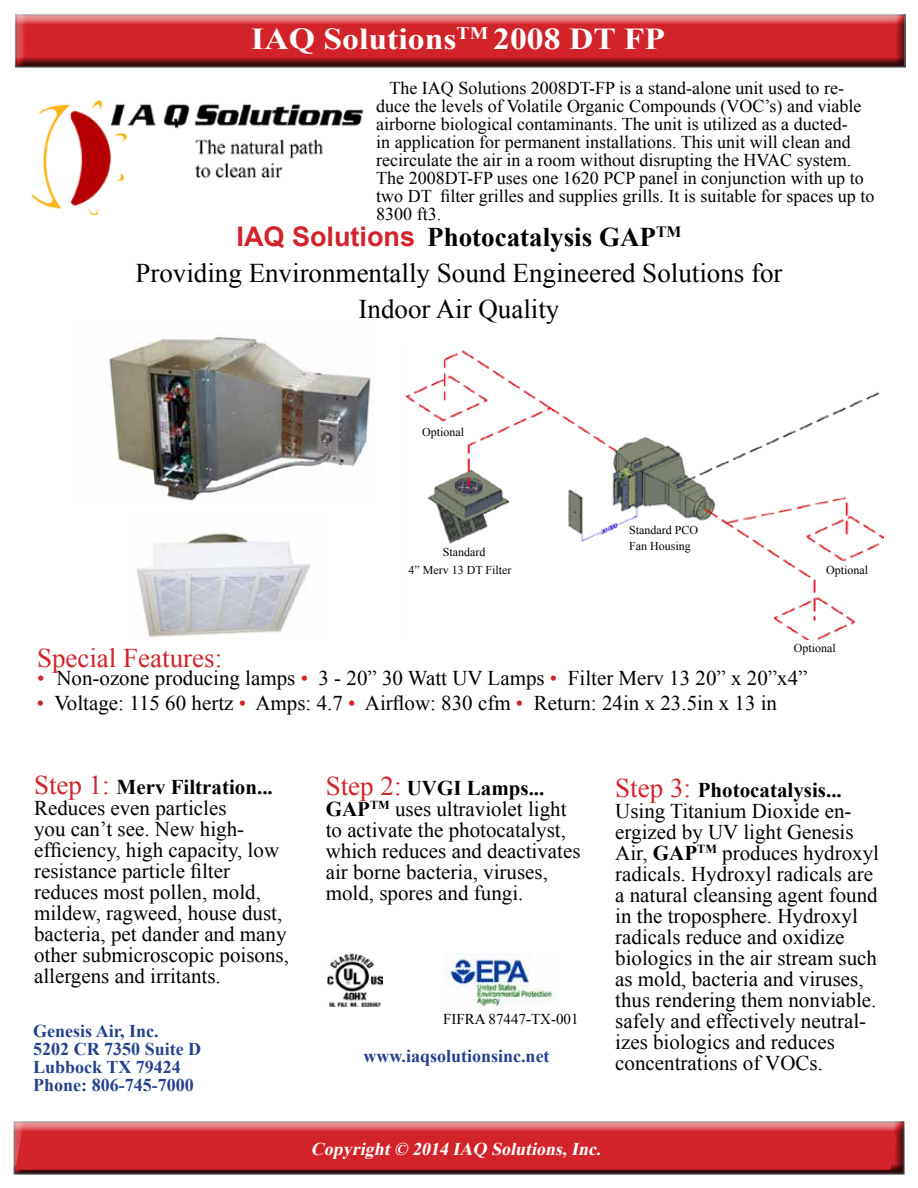
<style>
.page{position:relative;width:918px;height:1188px;background:#fff}
.page>*{position:absolute;margin:0;border:0;box-sizing:border-box;transform-origin:0 0}
.t1{font:700 30.3px "Times New Roman";color:#fff;scale:1.11 1}
.t2{font:27px/36px "Times New Roman";color:#000;text-align:center}
.t3{font:27px "Times New Roman";color:#d2232a}
.t4{font:21px/21px "Times New Roman";color:#000}
.t5{font:18px/18px "Times New Roman";color:#000}
.t6{font:700 18px/18px "Times New Roman";color:#25408f}
.t7{font:italic 700 18px "Times New Roman";color:#fff}
.t8{font:15px "Times New Roman";color:#000}
.t9{font:12px/18px "Times New Roman";color:#000}
.s1{font-family:"Arial";font-weight:700;color:#d2232a}
.s2{font-weight:700}
.s3{color:#d2232a}
.s4{font-size:27px;color:#d2232a}
</style>
<div class="page">
<div style="left:9px;top:14px;width:898px;height:55px;background:#000;opacity:.75"></div>
<img style="left:136px;top:533px;width:175px;height:105px">
<img style="left:327px;top:953px;width:55px;height:54px">
<img style="left:443px;top:953px;width:113px;height:58px">
<img style="left:405px;top:350px;width:478px;height:290px">
<img style="left:108px;top:337px;width:263px;height:164px">
<img style="left:31px;top:100px;width:333px;height:114px">
<div style="left:7px;top:1121px;width:899px;height:55px;background:#000;opacity:.75"></div>
<div style="left:15px;top:1137px;width:882px;height:33px;background:#d2232a"></div>
<h1 class="t1" style="left:251px;top:18px;width:374px">IAQ Solutions<sup>TM</sup> 2008 DT FP</h1>
<p class="t5" style="left:376px;top:79px;width:500px;text-indent:13px">The IAQ Solutions 2008DT-FP is a stand-alone unit used to re&shy;duce the levels of Volatile Organic Compounds (VOC’s) and viable airborne biological contaminants. The unit is utilized as a ducted-<br>in application for permanent installations. This unit will clean and recirculate the air in a room without disrupting the HVAC system.<br>The 2008DT-FP uses one 1620 PCP panel in conjunction with up to two DT filter grilles and supplies grills. It is suitable for spaces up to 8300 ft3.</p>
<p class="t2" style="left:135px;top:219px;width:649px"><span class="s1">IAQ Solutions</span> <span class="s2">Photocatalysis GAP</span><sup>TM<br></sup>Providing Environmentally Sound Engineered Solutions for<br>Indoor Air Quality</p>
<p class="t9" style="left:422px;top:423px;width:43px">Optional</p>
<p class="t9" style="left:408px;top:542px;width:105px;text-indent:34px">Standard<br>4” Merv 13 DT Filter</p>
<p class="t9" style="left:629px;top:521px;width:70px;line-height:16.5px">Standard PCO<br>Fan Housing</p>
<p class="t9" style="left:826px;top:561px;width:43px">Optional</p>
<p class="t9" style="left:794px;top:639px;width:43px">Optional</p>
<p class="t3" style="left:37px;top:640px;width:187px">Special Features:</p>
<p class="t4" style="left:37px;top:667px;width:772px"><span class="s3">•</span> Non-ozone producing lamps <span class="s3">•</span> 3 - 20” 30 Watt UV Lamps <span class="s3">•</span> Filter Merv 13 20” x 20”x4”</p>
<p class="t4" style="left:37px;top:693px;width:742px"><span class="s3">•</span> Voltage: 115 60 hertz <span class="s3">•</span> Amps: 4.7 <span class="s3">•</span> Airflow: 830 cfm <span class="s3">•</span> Return: 24in x 23.5in x 13 in</p>
<p class="t4" style="left:34px;top:776px;width:256px"><span class="s4">Step 1:</span> <span class="s2">Merv Filtration...<br></span>Reduces even particles<br>you can’t see. New high&shy;efficiency, high capacity, low resistance particle filter reduces most pollen, mold, mildew, ragweed, house dust, bacteria, pet dander and many other submicroscopic poisons, allergens and irritants.</p>
<p class="t4" style="left:326px;top:777px;width:256px"><span class="s4">Step 2:</span> <span class="s2">UVGI Lamps...<br>GAP</span><sup>TM</sup> uses ultraviolet light to activate the photocatalyst, which reduces and deactivates air borne bacteria, viruses, mold, spores and fungi.</p>
<p class="t4" style="left:615px;top:779px;width:265px"><span class="s4">Step 3:</span> <span class="s2">Photocatalysis...<br></span>Using Titanium Dioxide en&shy;ergized by UV light Genesis<br>Air, <span class="s2">GAP</span><sup>TM</sup> produces hydroxyl radicals. Hydroxyl radicals are a natural cleansing agent found in the troposphere. Hydroxyl radicals reduce and oxidize biologics in the air stream such as mold, bacteria and viruses, thus rendering them nonviable. safely and effectively neutral&shy;izes biologics and reduces concentrations of VOCs.</p>
<p class="t8" style="left:443px;top:1009px;width:137px">FIFRA 87447-TX-001</p>
<p class="t6" style="left:33px;top:1021px;width:169px">Genesis Air, Inc.<br>5202 CR 7350 Suite D<br>Lubbock TX 79424<br>Phone: 806-745-7000</p>
<p class="t6" style="left:364px;top:1047px;width:188px">www.iaqsolutionsinc.net</p>
<p class="t7" style="left:311px;top:1137px;width:296px">Copyright© 2014 IAQ Solutions,Inc.</p>
<p class="t7" style="left:323px;top:1137px;width:273px">Copyright© 2014 GenesisAir,Inc.</p>
</div>
